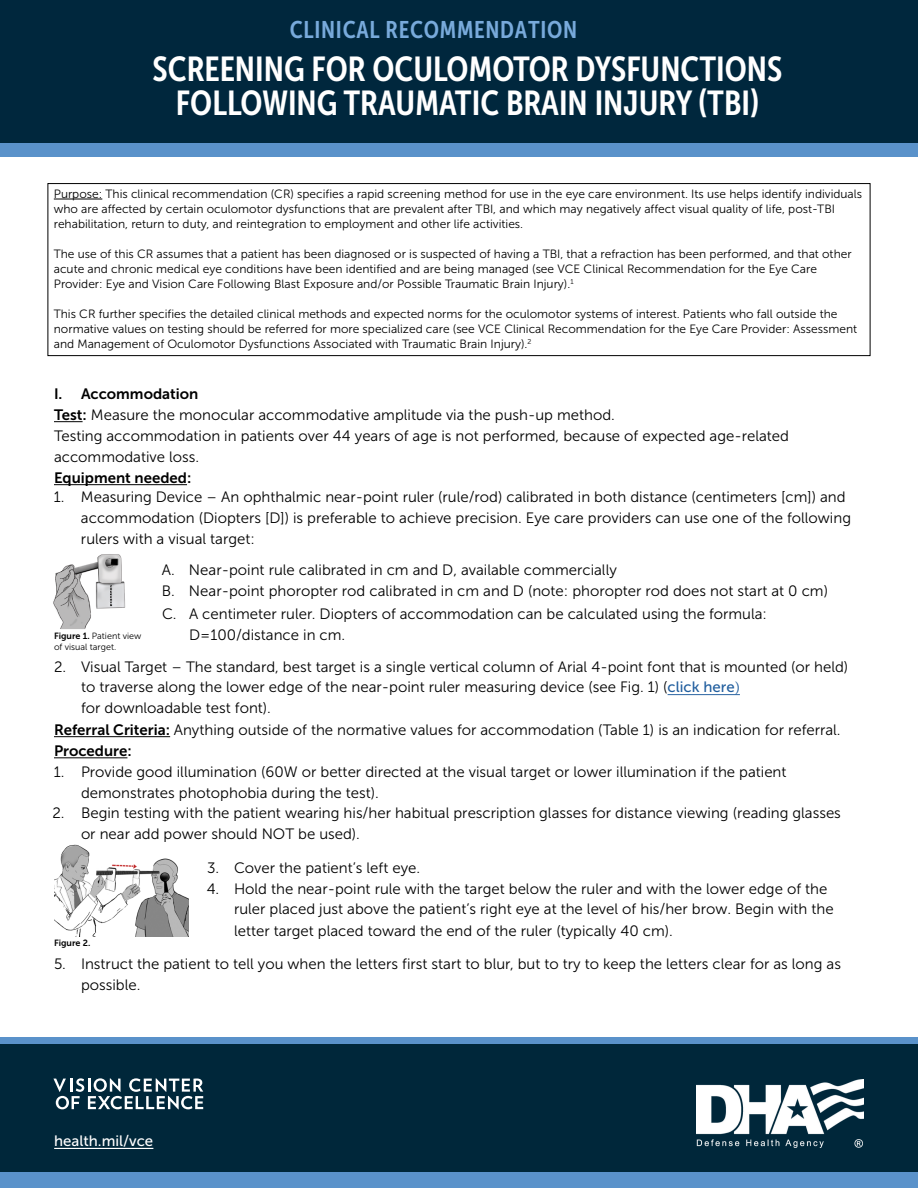
<style>
.page{position:relative;width:918px;height:1188px;background:#fff}
.page>*{position:absolute;margin:0;border:0;box-sizing:border-box;transform-origin:0 0}
.t1{font:34.5px/34.5px "Museo Sans Cond 700";color:#fff;text-align:center}
.t2{font:24px "Museo Sans Cond 700";letter-spacing:.03em;color:#78aadb}
.t3{font:15px/21px "Museo Sans 300";color:#000}
.t4{font:15px "Museo Sans 700";color:#000}
.t5{font:15px "Museo Sans 500";color:#fff}
.t6{font:12px/15px "Museo Sans 300";color:#000}
.t7{font:9px/10.5px "Museo Sans 300";color:#000}
.t8{font:9px "Museo Sans 700";color:#000}
.s1{font-family:"Museo Sans 700"}
.s2{font-family:"Museo Sans 500";color:#215e9e}
.s3{font-family:"Minion Pro";color:#215e9e}
</style>
<div class="page">
<div style="left:0;top:1044px;width:918px;height:144px;background:#00273a"></div>
<div style="left:0;top:0;width:918px;height:143px;background:#00273d"></div>
<svg style="left:54px;top:421px;width:29px;height:1px"></svg>
<hr style="left:54px;top:484px;width:133px;height:1px;background:#000">
<hr style="left:54px;top:736px;width:116px;height:1px;background:#000">
<img style="left:53px;top:554px;width:73px;height:75px">
<hr style="left:54px;top:757px;width:73px;height:1px;background:#000">
<hr style="left:54px;top:199px;width:48px;height:1px;background:#000">
<div style="left:48px;top:183px;width:822px;height:173px;border:1px solid #000"></div>
<div style="left:0;top:1038px;width:918px;height:6px;background:#5a92ca"></div>
<img style="left:55px;top:844px;width:134px;height:92px">
<div style="left:0;top:143px;width:918px;height:14px;background:#5a92ca"></div>
<div style="left:0;top:1173px;width:918px;height:15px;background:#5a92ca"></div>
<img style="left:697px;top:1080px;width:166px;height:68px">
<hr style="left:668px;top:694px;width:72px;height:1px;background:#215e9e">
<svg style="left:53px;top:1078px;width:150px;height:31px"></svg>
<hr style="left:54px;top:1148px;width:99px;height:1px;background:#fff">
<h2 class="t2" style="left:290px;top:17px;width:289px">CLINICAL RECOMMENDATION</h2>
<h1 class="t1" style="left:153px;top:51px;width:631px">SCREENING FOR OCULOMOTOR DYSFUNCTIONS<br>FOLLOWING TRAUMATIC BRAIN INJURY (TBI)</h1>
<p class="t6" style="left:54px;top:186px;width:810px">Purpose: This clinical recommendation (CR) specifies a rapid screening method for use in the eye care environment. Its use helps identify individuals who are affected by certain oculomotor dysfunctions that are prevalent after TBI, and which may negatively affect visual quality of life, post-TBI rehabilitation, return to duty, and reintegration to employment and other life activities.</p>
<p class="t6" style="left:54px;top:246px;width:799px">The use of this CR assumes that a patient has been diagnosed or is suspected of having a TBI, that a refraction has been performed, and that other acute and chronic medical eye conditions have been identified and are being managed (see VCE Clinical Recommendation for the Eye Care<br>Provider: Eye and Vision Care Following Blast Exposure and/or Possible Traumatic Brain Injury).<sup>1</sup></p>
<p class="t6" style="left:54px;top:306px;width:805px">This CR further specifies the detailed clinical methods and expected norms for the oculomotor systems of interest. Patients who fall outside the normative values on testing should be referred for more specialized care (see VCE Clinical Recommendation for the Eye Care Provider: Assessment and Management of Oculomotor Dysfunctions Associated with Traumatic Brain Injury).<sup>2</sup></p>
<p class="t4" style="left:54px;top:386px;width:146px">I. Accommodation</p>
<p class="t3" style="left:54px;top:405px;width:737px"><span class="s1">Test:</span> Measure the monocular accommodative amplitude via the push-up method.<br>Testing accommodation in patients over 44 years of age is not performed, because of expected age-related accommodative loss.</p>
<p class="t4" style="left:54px;top:470px;width:139px">Equipment needed:</p>
<p class="t3" style="left:81px;top:487px;width:772px;text-indent:-27px">1. Measuring Device – An ophthalmic near-point ruler (rule/rod) calibrated in both distance (centimeters [cm]) and accommodation (Diopters [D]) is preferable to achieve precision. Eye care providers can use one of the following rulers with a visual target:</p>
<p class="t3" style="left:162px;top:559px;width:668px;line-height:22.2px">A. Near-point rule calibrated in cm and D, available commercially<br>B. Near-point phoropter rod calibrated in cm and D (note: phoropter rod does not start at 0 cm)<br>C. A centimeter ruler. Diopters of accommodation can be calculated using the formula:</p>
<p class="t3" style="left:189px;top:625px;width:158px">D=100/distance in cm.</p>
<p class="t3" style="left:81px;top:657px;width:769px;line-height:19.5px;text-indent:-27px">2. Visual Target – The standard, best target is a single vertical column of Arial 4-point font that is mounted (or held) to traverse along the lower edge of the near-point ruler measuring device (see Fig. 1) (<span class="s2">click here</span><span class="s3">)</span></p>
<p class="t3" style="left:54px;top:697px;width:788px;line-height:22.2px;text-indent:27px">for downloadable test font).<br><span class="s1">Referral Criteria:</span> Anything outside of the normative values for accommodation (Table 1) is an indication for referral.</p>
<p class="t4" style="left:54px;top:743px;width:79px">Procedure:</p>
<p class="t3" style="left:81px;top:761px;width:707px;text-indent:-27px">1. Provide good illumination (60W or better directed at the visual target or lower illumination if the patient demonstrates photophobia during the test).</p>
<p class="t3" style="left:81px;top:803px;width:761px;text-indent:-28px">2. Begin testing with the patient wearing his/her habitual prescription glasses for distance viewing (reading glasses or near add power should NOT be used).</p>
<p class="t3" style="left:207px;top:858px;width:215px">3. Cover the patient’s left eye.</p>
<p class="t3" style="left:234px;top:878px;width:601px;text-indent:-27px">4. Hold the near-point rule with the target below the ruler and with the lower edge of the ruler placed just above the patient’s right eye at the level of his/her brow. Begin with the letter target placed toward the end of the ruler (typically 40 cm).</p>
<p class="t3" style="left:81px;top:954px;width:762px;text-indent:-27px">5. Instruct the patient to tell you when the letters first start to blur, but to try to keep the letters clear for as long as possible.</p>
<p class="t7" style="left:54px;top:631px;width:89px"><span class="s1">Figure 1.</span> Patient view of visual target.</p>
<p class="t8" style="left:54px;top:938px;width:38px">Figure 2.</p>
<p class="t5" style="left:54px;top:1133px;width:101px">health.mil/vce</p>
</div>
